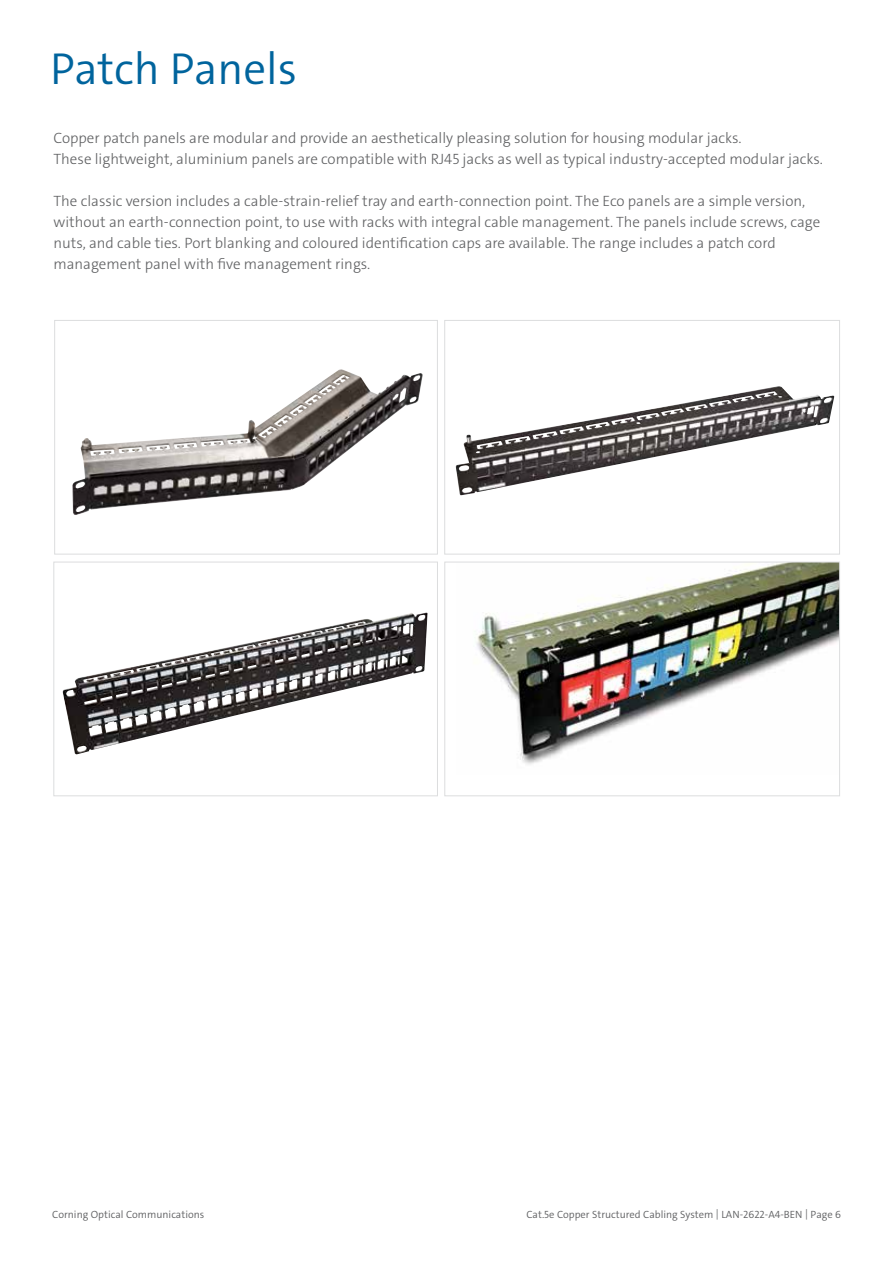
<style>
.page{position:relative;width:894px;height:1263px;background:#fff}
.page>*{position:absolute;margin:0;border:0;box-sizing:border-box;transform-origin:0 0}
.t1{font:300 45px "The Sans C4 s";color:#00649d}
.t2{font:300 15px/21px "The Sans C4 s";color:#5f6062}
.t3{font:300 10.5px "The Sans C4 s";color:#5f6062}
</style>
<div class="page">
<img style="left:455px;top:386px;width:379px;height:109px">
<div style="left:444px;top:320px;width:395px;height:234px;border:1px solid #dcddde"></div>
<img style="left:72px;top:369px;width:351px;height:146px">
<div style="left:54px;top:320px;width:383px;height:234px;border:1px solid #dcddde"></div>
<img style="left:62px;top:612px;width:365px;height:142px">
<div style="left:53px;top:562px;width:384px;height:234px;border:1px solid #dcddde"></div>
<img style="left:476px;top:564px;width:361px;height:201px">
<div style="left:444px;top:562px;width:395px;height:234px;border:1px solid #dcddde"></div>
<h1 class="t1" style="left:50px;top:39px;width:248px">Patch Panels</h1>
<p class="t2" style="left:53px;top:128px;width:770px">Copper patch panels are modular and provide an aesthetically pleasing solution for housing modular jacks.<br>These lightweight, aluminium panels are compatible with RJ45 jacks as well as typical industry-accepted modular jacks.</p>
<p class="t2" style="left:53px;top:191px;width:768px">The classic version includes a cable-strain-relief tray and earth-connection point. The Eco panels are a simple version, without an earth-connection point, to use with racks with integral cable management. The panels include screws, cage nuts, and cable ties. Port blanking and coloured identification caps are available. The range includes a patch cord management panel with five management rings.</p>
<p class="t3" style="left:52px;top:1207px;width:153px">Corning Optical Communications</p>
<p class="t3" style="left:526px;top:1207px;width:316px">Cat.5e Copper Structured Cabling System | LAN-2622-A4-BEN | Page 6</p>
</div>
